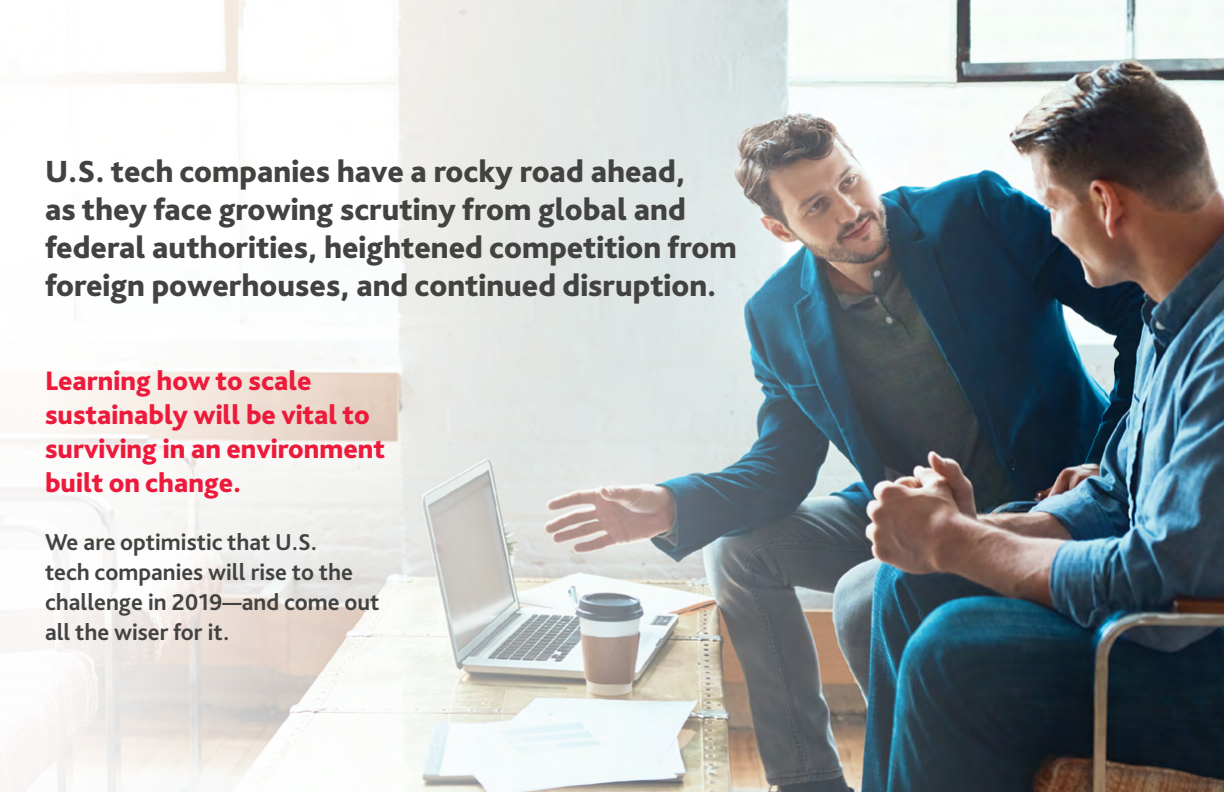
<style>
.page{position:relative;width:1224px;height:792px;background:#fff}
.page>*{position:absolute;margin:0;border:0;box-sizing:border-box;transform-origin:0 0}
.t1{font:800 32px/38px "Bliss Pro";color:#424241}
.t2{font:800 28px/34px "Bliss Pro";color:#ed1a3b}
.t3{font:700 24px/30px "Bliss Pro";color:#424241}
</style>
<div class="page">
<img style="left:1116px;top:0;width:108px;height:792px">
<img style="left:0;top:0;width:1116px;height:792px">
<p class="t1" style="left:45px;top:152px;width:693px">U.S. tech companies have a rocky road ahead,<br>as they face growing scrutiny from global and federal authorities, heightened competition from foreign powerhouses, and continued disruption.</p>
<p class="t2" style="left:45px;top:363px;width:342px">Learning how to scale sustainably will be vital to surviving in an environment built on change.</p>
<p class="t3" style="left:45px;top:527px;width:336px">We are optimistic that U.S.<br>tech companies will rise to the challenge in 2019—and come out all the wiser for it.</p>
</div>
